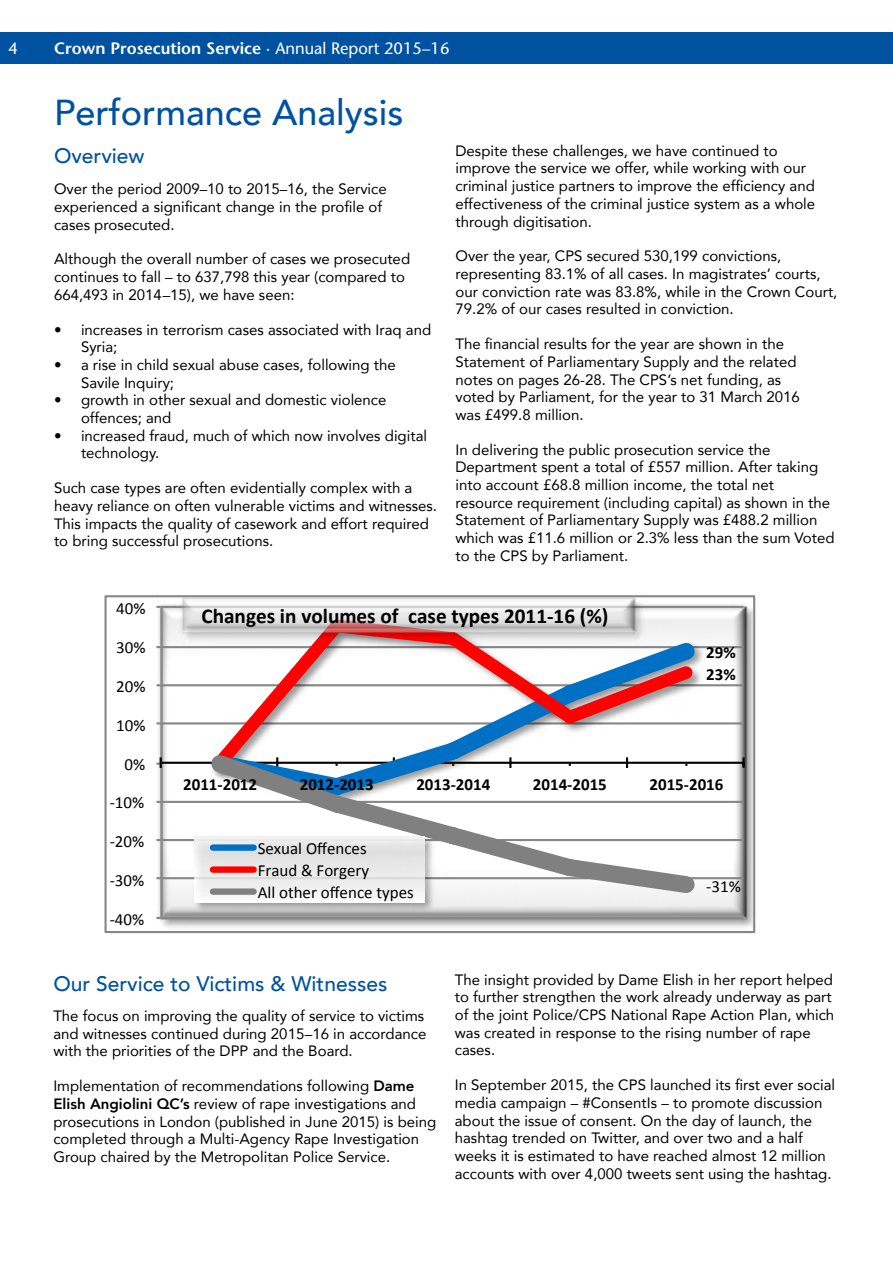
<style>
.page{position:relative;width:893px;height:1263px;background:#fff}
.page>*{position:absolute;margin:0;border:0;box-sizing:border-box;transform-origin:0 0}
.AHead{font:500 36px "Avenir";color:#0052a0}
.t1{font:700 21.15px "Calibri";color:#000}
.BHead{font:500 21px "Avenir";color:#0052a0}
.t2{font:16.95px/22px "Calibri";color:#000}
.t3{font:700 16.95px/22.2px "Calibri";color:#000}
.t4{font:600 16.5px "Stone Sans";color:#fff}
.t5{font:16.5px "Stone Sans";color:#fff}
.Body_copy{font:15px/17.7px "Avenir";color:#000}
.s1{font-weight:400}
.s2{font-weight:800}
</style>
<div class="page">
<img style="left:156px;top:604px;width:596px;height:324px">
<hr style="left:161px;top:917px;width:583px;height:2px;background:#878787">
<hr style="left:161px;top:877px;width:583px;height:2px;background:#878787">
<hr style="left:161px;top:839px;width:583px;height:2px;background:#878787">
<hr style="left:161px;top:801px;width:583px;height:2px;background:#878787">
<hr style="left:161px;top:722px;width:583px;height:2px;background:#878787">
<hr style="left:161px;top:684px;width:583px;height:2px;background:#878787">
<hr style="left:161px;top:646px;width:583px;height:2px;background:#878787">
<hr style="left:161px;top:606px;width:583px;height:2px;background:#878787">
<hr style="left:160px;top:607px;width:3px;height:311px;background:#878787">
<hr style="left:162px;top:762px;width:582px;height:2px;background:#000">
<svg style="left:156px;top:757px;width:6px;height:11px"></svg>
<svg style="left:743px;top:757px;width:2px;height:11px"></svg>
<svg style="left:202px;top:608px;width:501px;height:134px"></svg>
<svg style="left:198px;top:742px;width:507px;height:162px"></svg>
<img style="left:174px;top:598px;width:477px;height:51px">
<img style="left:189px;top:829px;width:250px;height:88px">
<img style="left:195px;top:837px;width:229px;height:66px">
<div style="left:213px;top:844px;width:41px;height:7px;background:#0070c4"></div>
<div style="left:213px;top:866px;width:41px;height:7px;background:#f00"></div>
<div style="left:213px;top:888px;width:41px;height:7px;background:#808080"></div>
<div style="left:104px;top:595px;width:651px;height:338px;border:2px solid #878787"></div>
<div style="left:0;top:33px;width:893px;height:31px;background:#0052a0"></div>
<p class="t5" style="left:9px;top:38px;width:11px">4</p>
<p class="t4" style="left:54px;top:38px;width:397px">Crown Prosecution Service <span class="s1">· Annual Report 2015–16</span></p>
<h1 class="AHead" style="left:54px;top:82px;width:351px">Performance Analysis</h1>
<p class="BHead" style="left:54px;top:138px;width:92px">Overview</p>
<p class="Body_copy" style="left:54px;top:179px;width:334px">Over the period 2009–10 to 2015–16, the Service experienced a significant change in the profile of cases prosecuted.</p>
<p class="Body_copy" style="left:54px;top:250px;width:358px">Although the overall number of cases we prosecuted continues to fall – to 637,798 this year (compared to<br>664,493 in 2014–15), we have seen:</p>
<p class="Body_copy" style="left:81px;top:320px;width:352px;text-indent:-27px">• increases in terrorism cases associated with Iraq and<br>Syria;</p>
<p class="Body_copy" style="left:81px;top:355px;width:316px;text-indent:-27px">• a rise in child sexual abuse cases, following the<br>Savile Inquiry;</p>
<p class="Body_copy" style="left:81px;top:391px;width:307px;text-indent:-27px">• growth in other sexual and domestic violence offences; and</p>
<p class="Body_copy" style="left:81px;top:426px;width:348px;text-indent:-27px">• increased fraud, much of which now involves digital technology.</p>
<p class="Body_copy" style="left:54px;top:479px;width:385px">Such case types are often evidentially complex with a heavy reliance on often vulnerable victims and witnesses.<br>This impacts the quality of casework and effort required to bring successful prosecutions.</p>
<p class="Body_copy" style="left:455px;top:141px;width:361px">Despite these challenges, we have continued to improve the service we offer, while working with our criminal justice partners to improve the efficiency and effectiveness of the criminal justice system as a whole through digitisation.</p>
<p class="Body_copy" style="left:455px;top:247px;width:383px">Over the year, CPS secured 530,199 convictions, representing 83.1% of all cases. In magistrates’ courts, our conviction rate was 83.8%, while in the Crown Court, 79.2% of our cases resulted in conviction.</p>
<p class="Body_copy" style="left:455px;top:335px;width:346px">The financial results for the year are shown in the Statement of Parliamentary Supply and the related notes on pages 26-28. The CPS’s net funding, as voted by Parliament, for the year to 31 March 2016 was £499.8 million.</p>
<p class="Body_copy" style="left:455px;top:440px;width:381px">In delivering the public prosecution service the Department spent a total of £557 million. After taking into account £68.8 million income, the total net resource requirement (including capital) as shown in the Statement of Parliamentary Supply was £488.2 million which was £11.6 million or 2.3% less than the sum Voted to the CPS by Parliament.</p>
<p class="t2" style="left:116px;top:598px;width:31px">40%</p>
<p class="t2" style="left:116px;top:636px;width:31px">30%</p>
<p class="t2" style="left:116px;top:675px;width:31px">20%</p>
<p class="t2" style="left:116px;top:714px;width:31px">10%</p>
<p class="t2" style="left:125px;top:753px;width:22px">0%</p>
<p class="t2" style="left:110px;top:792px;width:36px">--‐10%</p>
<p class="t2" style="left:110px;top:830px;width:36px">--‐20%</p>
<p class="t2" style="left:110px;top:869px;width:36px">--‐30%</p>
<p class="t2" style="left:110px;top:908px;width:36px">--‐40%</p>
<p class="t1" style="left:202px;top:602px;width:409px">Changes in volumes of case types 2011--‐16 (%)</p>
<p class="t3" style="left:706px;top:641px;width:31px">29%<br>23%</p>
<p class="t3" style="left:183px;top:774px;width:75px">2011--‐2012</p>
<p class="t3" style="left:300px;top:774px;width:75px">2012--‐2013</p>
<p class="t3" style="left:416px;top:774px;width:75px">2013--‐2014</p>
<p class="t3" style="left:533px;top:774px;width:75px">2014--‐2015</p>
<p class="t3" style="left:649px;top:774px;width:75px">2015--‐2016</p>
<p class="t2" style="left:258px;top:838px;width:158px">Sexual Offences<br>Fraud &amp; Forgery<br>All other offence types</p>
<p class="t2" style="left:706px;top:875px;width:36px">--‐31%</p>
<p class="BHead" style="left:53px;top:965px;width:336px">Our Service to Victims &amp; Witnesses</p>
<p class="Body_copy" style="left:53px;top:1006px;width:375px">The focus on improving the quality of service to victims and witnesses continued during 2015–16 in accordance with the priorities of the DPP and the Board.</p>
<p class="Body_copy" style="left:53px;top:1077px;width:384px">Implementation of recommendations following <span class="s2">Dame Elish Angiolini QC’s</span> review of rape investigations and prosecutions in London (published in June 2015) is being completed through a Multi-Agency Rape Investigation Group chaired by the Metropolitan Police Service.</p>
<p class="Body_copy" style="left:455px;top:970px;width:381px">The insight provided by Dame Elish in her report helped to further strengthen the work already underway as part of the joint Police/CPS National Rape Action Plan, which was created in response to the rising number of rape cases.</p>
<p class="Body_copy" style="left:455px;top:1075px;width:382px">In September 2015, the CPS launched its first ever social media campaign – #ConsentIs – to promote discussion about the issue of consent. On the day of launch, the hashtag trended on Twitter, and over two and a half weeks it is estimated to have reached almost 12 million accounts with over 4,000 tweets sent using the hashtag.</p>
</div>
